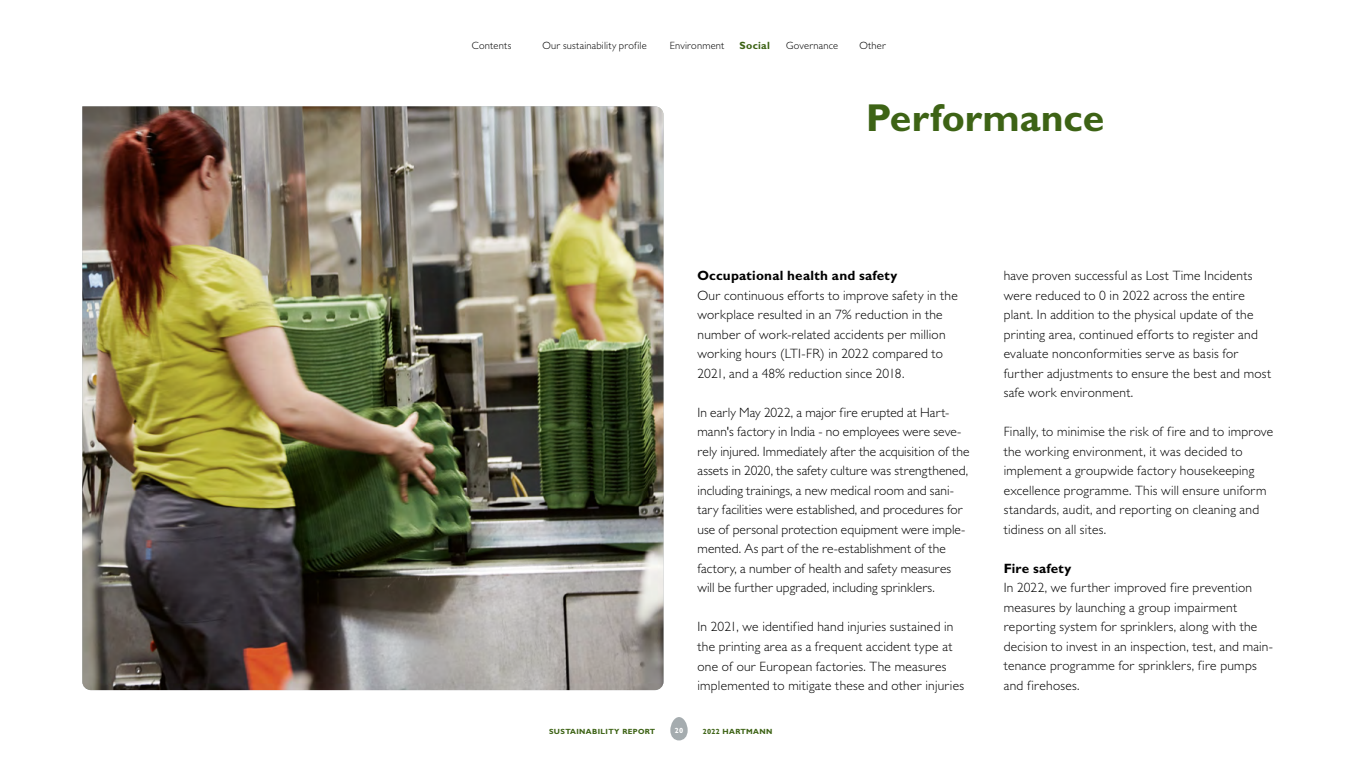
<style>
.page{position:relative;width:1361px;height:766px;background:#fff}
.page>*{position:absolute;margin:0;border:0;box-sizing:border-box;transform-origin:0 0}
.t1{font:700 39px "Gill Sans MT Std";letter-spacing:-.005em;color:#3d6315}
.t2{font:300 13.5px/19.5px "Gill Sans MT Std";letter-spacing:.015em;color:#000}
.t3{font:700 13.5px "Gill Sans MT Std";letter-spacing:.015em;color:#000}
.t4{font:300 10.5px "Gill Sans MT Std";letter-spacing:.02em;color:#000}
.t5{font:700 10.5px "Gill Sans MT Std";letter-spacing:.025em;color:#3d6315}
.t6{font:700 7.5px "Gill Sans MT Std";letter-spacing:.05em;color:#3d6315}
.t7{font:700 7.5px "Gill Sans MT Std";color:#fff}
</style>
<div class="page">
<img style="left:82px;top:106px;width:581px;height:584px">
<svg style="left:670px;top:717px;width:17px;height:23px"></svg>
<p class="t4" style="left:472px;top:40px;width:41px">Contents</p>
<p class="t4" style="left:542px;top:40px;width:106px">Our sustainability profile</p>
<p class="t4" style="left:670px;top:40px;width:56px">Environment</p>
<p class="t5" style="left:739px;top:39px;width:32px">Social</p>
<p class="t4" style="left:786px;top:40px;width:53px">Governance</p>
<p class="t4" style="left:859px;top:40px;width:28px">Other</p>
<h1 class="t1" style="left:866px;top:94px;width:240px">Performance</h1>
<p class="t3" style="left:697px;top:267px;width:201px">Occupational health and safety</p>
<p class="t2" style="left:697px;top:285px;width:262px">Our continuous efforts to improve safety in the workplace resulted in an 7% reduction in the number of work-related accidents per million working hours (LTI-FR) in 2022 compared to 2021, and a 48% reduction since 2018.</p>
<p class="t2" style="left:697px;top:402px;width:273px">In early May 2022, a major fire erupted at Hart&shy;mann's factory in India - no employees were seve&shy;rely injured. Immediately after the acquisition of the assets in 2020, the safety culture was strengthened, including trainings, a new medical room and sani&shy;tary facilities were established, and procedures for use of personal protection equipment were imple&shy;mented. As part of the re-establishment of the factory, a number of health and safety measures will be further upgraded, including sprinklers.</p>
<p class="t2" style="left:697px;top:616px;width:268px">In 2021, we identified hand injuries sustained in the printing area as a frequent accident type at one of our European factories. The measures implemented to mitigate these and other injuries</p>
<p class="t6" style="left:549px;top:726px;width:108px">SUSTAINABILITY REPORT</p>
<p class="t7" style="left:675px;top:725px;width:10px">20</p>
<p class="t6" style="left:703px;top:726px;width:71px">2022 HARTMANN</p>
<p class="t2" style="left:1003px;top:265px;width:269px">have proven successful as Lost Time Incidents were reduced to 0 in 2022 across the entire plant. In addition to the physical update of the printing area, continued efforts to register and evaluate nonconformities serve as basis for further adjustments to ensure the best and most safe work environment.</p>
<p class="t2" style="left:1003px;top:421px;width:271px">Finally, to minimise the risk of fire and to improve the working environment, it was decided to implement a groupwide factory housekeeping excellence programme. This will ensure uniform standards, audit, and reporting on cleaning and tidiness on all sites.</p>
<p class="t3" style="left:1003px;top:559px;width:69px">Fire safety</p>
<p class="t2" style="left:1003px;top:577px;width:271px">In 2022, we further improved fire prevention measures by launching a group impairment reporting system for sprinklers, along with the decision to invest in an inspection, test, and main&shy;tenance programme for sprinklers, fire pumps and firehoses.</p>
</div>
